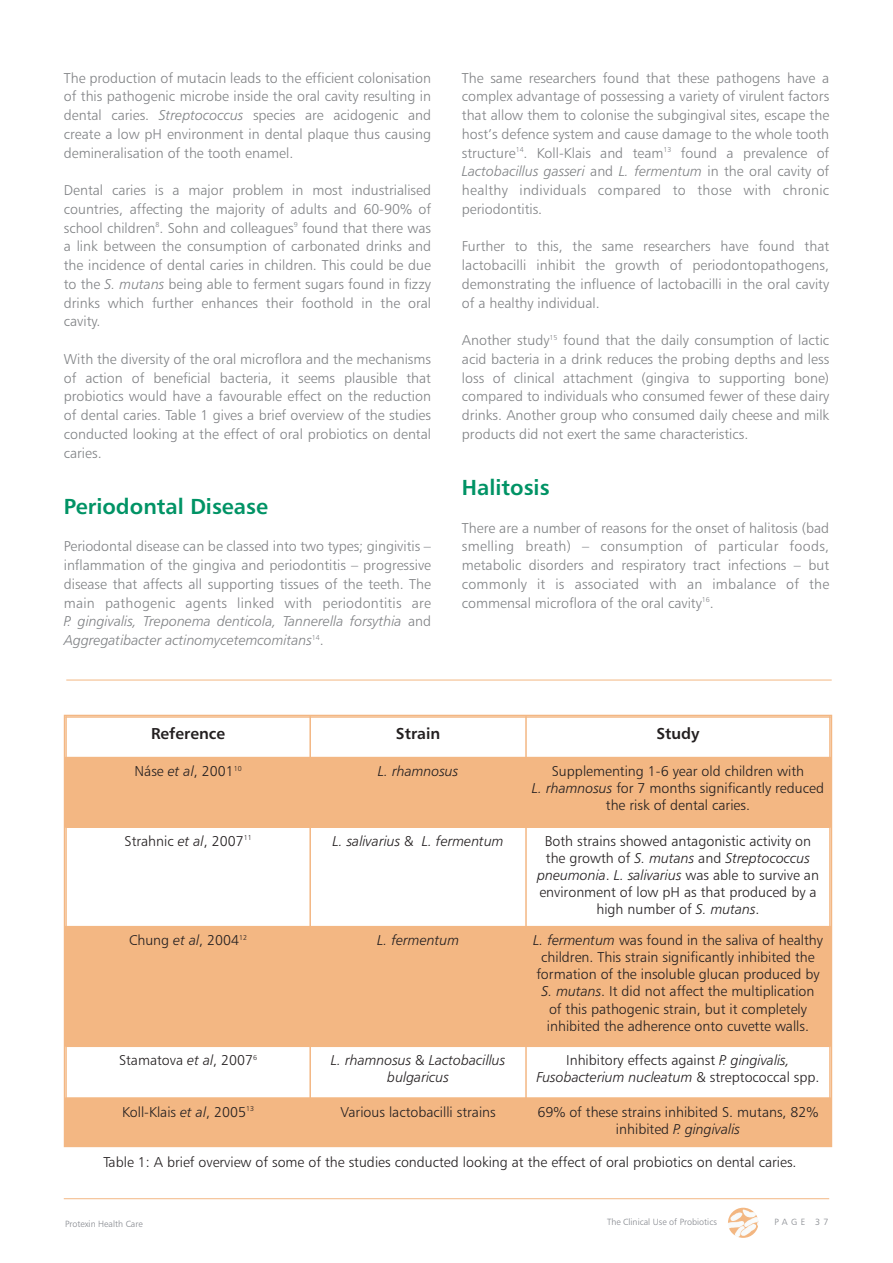
<style>
.page{position:relative;width:893px;height:1263px;background:#fff}
.page>*{position:absolute;margin:0;border:0;box-sizing:border-box;transform-origin:0 0}
.t1{font:21.75px "Humanist 777 BT Bold B";color:#009365}
.t2{font:15.75px "Humanist 777 BT Bold B";color:#231f20}
.t3{font:14.25px/18.8px "Humanist 777 BT Light B";color:#808285;text-align:justify}
.t4{font:14.25px/17.1px "Humanist 777 BT Light B";color:#231f20;text-align:center}
.t5{font:14.25px/17.1px "Humanist 777 BT Light Italic B";color:#231f20;text-align:center}
.t6{font:14.25px/18.8px "Humanist 777 BT Light Italic B";color:#808285}
.t7{font:14.25px/18.8px "Humanist 777 BT Light B";letter-spacing:.02em;color:#808285}
.t8{font:9px "Humanist 777 BT Light B";color:#83868c}
.s1{font-family:"Humanist 777 BT Light Italic B"}
.s2{font-family:"Humanist 777 BT Light B"}
</style>
<div class="page">
<hr style="left:64px;top:1198px;width:765px;height:1px;background:#f3b783">
<img style="left:728px;top:1208px;width:30px;height:30px;border-radius:50%">
<div style="left:65px;top:757px;width:245px;height:70px;background:#f3b783"></div>
<div style="left:310px;top:757px;width:216px;height:70px;background:#f3b783"></div>
<div style="left:526px;top:757px;width:305px;height:70px;background:#f3b783"></div>
<div style="left:65px;top:927px;width:245px;height:119px;background:#f3b783"></div>
<div style="left:310px;top:927px;width:216px;height:119px;background:#f3b783"></div>
<div style="left:526px;top:927px;width:305px;height:119px;background:#f3b783"></div>
<div style="left:65px;top:1098px;width:245px;height:48px;background:#f3b783"></div>
<div style="left:310px;top:1098px;width:216px;height:48px;background:#f3b783"></div>
<div style="left:526px;top:1098px;width:305px;height:48px;background:#f3b783"></div>
<hr style="left:65px;top:716px;width:2px;height:430px;background:#f3b783">
<hr style="left:309px;top:716px;width:2px;height:430px;background:#f3b783">
<hr style="left:525px;top:716px;width:2px;height:430px;background:#f3b783">
<hr style="left:829px;top:716px;width:2px;height:430px;background:#f3b783">
<hr style="left:65px;top:716px;width:766px;height:2px;background:#f3b783">
<hr style="left:65px;top:826px;width:766px;height:2px;background:#f3b783">
<hr style="left:65px;top:926px;width:766px;height:1px;background:#f3b783">
<hr style="left:65px;top:1045px;width:766px;height:2px;background:#f3b783">
<hr style="left:65px;top:1097px;width:766px;height:2px;background:#f3b783">
<hr style="left:66px;top:680px;width:766px;height:1px;background:#f3b783">
<p class="t3" style="left:64px;top:69px;width:369px">The production of mutacin leads to the efficient colonisation of this pathogenic microbe inside the oral cavity resulting in dental caries. <span class="s1">Streptococcus</span> species are acidogenic and create a low pH environment in dental plaque thus causing demineralisation of the tooth enamel.</p>
<p class="t3" style="left:64px;top:182px;width:369px">Dental caries is a major problem in most industrialised countries, affecting the majority of adults and 60-90% of school children<sup>8</sup>. Sohn and colleagues<sup>9</sup> found that there was a link between the consumption of carbonated drinks and the incidence of dental caries in children. This could be due to the <span class="s1">S. mutans</span> being able to ferment sugars found in fizzy drinks which further enhances their foothold in the oral cavity.</p>
<p class="t3" style="left:64px;top:351px;width:369px">With the diversity of the oral microflora and the mechanisms of action of beneficial bacteria, it seems plausible that probiotics would have a favourable effect on the reduction of dental caries. Table 1 gives a brief overview of the studies conducted looking at the effect of oral probiotics on dental caries.</p>
<h1 class="t1" style="left:64px;top:498px;width:206px">Periodontal Disease</h1>
<p class="t3" style="left:64px;top:538px;width:369px">Periodontal disease can be classed into two types; gingivitis – inflammation of the gingiva and periodontitis – progressive disease that affects all supporting tissues of the teeth. The main pathogenic agents linked with periodontitis are</p>
<p class="t6" style="left:64px;top:613px;width:369px">P. gingivalis, Treponema denticola, Tannerella forsythia <span class="s2">and<br></span>Aggregatibacter actinomycetemcomitans<sup>14</sup><span class="s2">.</span></p>
<p class="t3" style="left:462px;top:69px;width:369px">The same researchers found that these pathogens have a complex advantage of possessing a variety of virulent factors that allow them to colonise the subgingival sites, escape the host’s defence system and cause damage to the whole tooth structure<sup>14</sup>. Koll-Klais and team<sup>13</sup> found a prevalence of</p>
<p class="t6" style="left:462px;top:163px;width:369px">Lactobacillus gasseri <span class="s2">and</span> L. fermentum <span class="s2">in the oral cavity of</span></p>
<p class="t7" style="left:462px;top:182px;width:369px">healthy individuals compared to those with chronic periodontitis.</p>
<p class="t3" style="left:462px;top:238px;width:369px">Further to this, the same researchers have found that lactobacilli inhibit the growth of periodontopathogens, demonstrating the influence of lactobacilli in the oral cavity of a healthy individual.</p>
<p class="t3" style="left:462px;top:332px;width:369px">Another study<sup>15</sup> found that the daily consumption of lactic acid bacteria in a drink reduces the probing depths and less loss of clinical attachment (gingiva to supporting bone) compared to individuals who consumed fewer of these dairy drinks. Another group who consumed daily cheese and milk products did not exert the same characteristics.</p>
<h1 class="t1" style="left:462px;top:479px;width:89px">Halitosis</h1>
<p class="t3" style="left:462px;top:519px;width:369px">There are a number of reasons for the onset of halitosis (bad smelling breath) – consumption of particular foods, metabolic disorders and respiratory tract infections – but commonly it is associated with an imbalance of the commensal microflora of the oral cavity<sup>16</sup>.</p>
<p class="t2" style="left:151px;top:727px;width:76px">Reference</p>
<p class="t2" style="left:396px;top:727px;width:46px">Strain</p>
<p class="t2" style="left:656px;top:727px;width:45px">Study</p>
<p class="t4" style="left:135px;top:764px;width:109px">Náse <span class="s1">et al</span>, 2001<sup>10</sup></p>
<p class="t5" style="left:378px;top:764px;width:82px">L. rhamnosus</p>
<p class="t4" style="left:532px;top:764px;width:294px">Supplementing 1-6 year old children with<br><span class="s1">L. rhamnosus</span> for 7 months significantly reduced the risk of dental caries.</p>
<p class="t4" style="left:125px;top:833px;width:129px">Strahnic <span class="s1">et al</span>, 2007<sup>11</sup></p>
<p class="t5" style="left:333px;top:833px;width:173px">L. salivarius <span class="s2">&amp;</span> L. fermentum</p>
<p class="t4" style="left:545px;top:833px;width:268px">Both strains showed antagonistic activity on</p>
<p class="t5" style="left:537px;top:850px;width:283px"><span class="s2">the growth of</span> S. mutans <span class="s2">and</span> Streptococcus pneumonia<span class="s2">.</span> L. salivarius <span class="s2">was able to survive an</span></p>
<p class="t4" style="left:539px;top:885px;width:279px">environment of low pH as that produced by a high number of <span class="s1">S. mutans</span>.</p>
<p class="t4" style="left:129px;top:933px;width:120px">Chung <span class="s1">et al</span>, 2004<sup>12</sup></p>
<p class="t5" style="left:377px;top:933px;width:83px">L. fermentum</p>
<p class="t4" style="left:533px;top:933px;width:291px"><span class="s1">L. fermentum</span> was found in the saliva of healthy children. This strain significantly inhibited the formation of the insoluble glucan produced by <span class="s1">S. mutans</span>. It did not affect the multiplication<br>of this pathogenic strain, but it completely inhibited the adherence onto cuvette walls.</p>
<p class="t4" style="left:119px;top:1052px;width:140px">Stamatova <span class="s1">et al</span>, 2007<sup>6</sup></p>
<p class="t5" style="left:331px;top:1052px;width:176px">L. rhamnosus <span class="s2">&amp;</span> Lactobacillus bulgaricus</p>
<p class="t4" style="left:566px;top:1052px;width:225px">Inhibitory effects against <span class="s1">P. gingivalis,</span></p>
<p class="t5" style="left:536px;top:1069px;width:285px">Fusobacterium nucleatum <span class="s2">&amp; streptococcal spp.</span></p>
<p class="t4" style="left:122px;top:1104px;width:133px">Koll-Klais <span class="s1">et al</span>, 2005<sup>13</sup></p>
<p class="t4" style="left:340px;top:1104px;width:157px">Various lactobacilli strains</p>
<p class="t4" style="left:537px;top:1104px;width:283px">69% of these strains inhibited S. mutans, 82%</p>
<p class="t5" style="left:616px;top:1121px;width:126px"><span class="s2">inhibited</span> P. gingivalis</p>
<p class="t4" style="left:103px;top:1154px;width:695px">Table 1: A brief overview of some of the studies conducted looking at the effect of oral probiotics on dental caries.</p>
<p class="t8" style="left:65px;top:1220px;width:79px">Protexin Health Care</p>
<p class="t8" style="left:607px;top:1218px;width:111px">The Clinical Use of Probiotics</p>
<p class="t8" style="left:774px;top:1218px;width:56px">PAGE 37</p>
</div>
